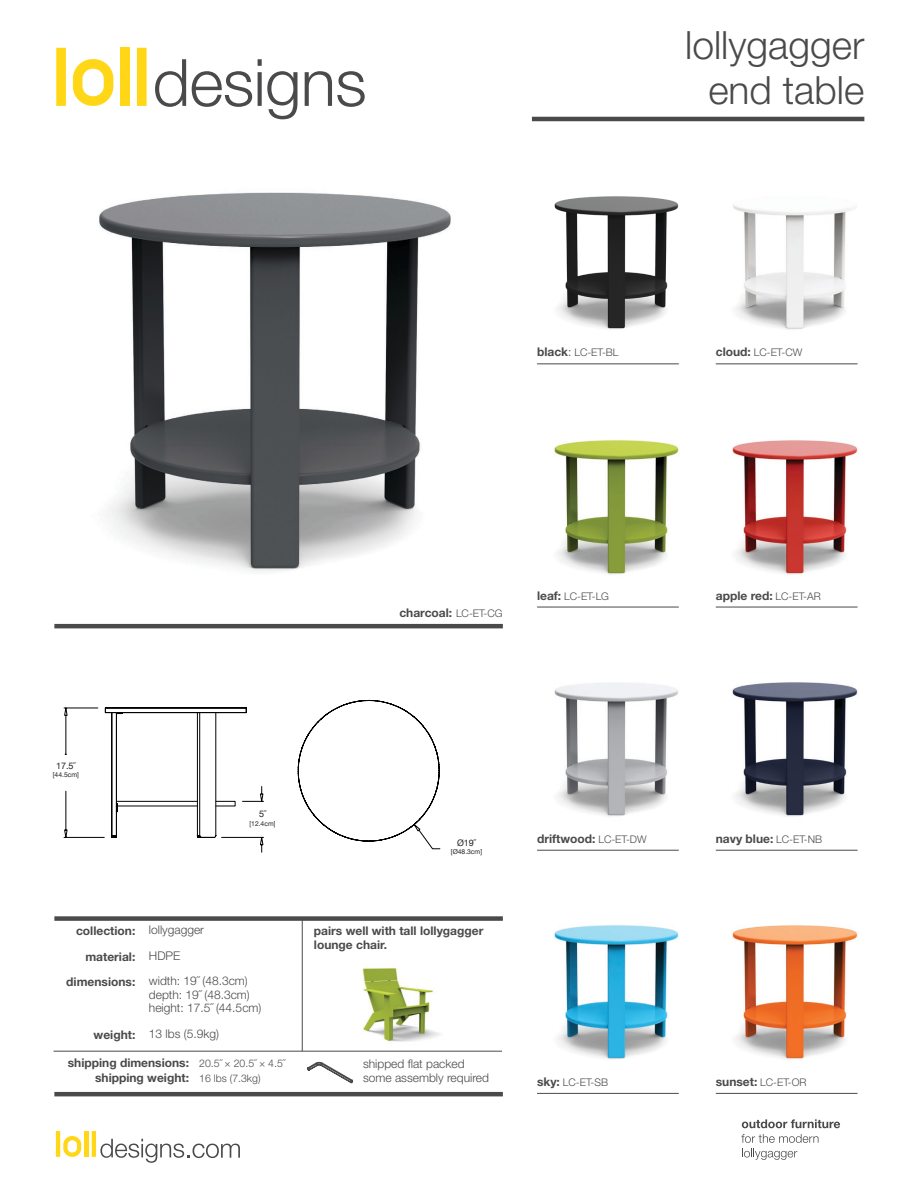
<style>
.page{position:relative;width:918px;height:1188px;background:#fff}
.page>*{position:absolute;margin:0;border:0;box-sizing:border-box;transform-origin:0 0}
.t1{font:300 39px/45px "Helvetica Neue";color:#4a4a4c;text-align:center}
.t2{font:700 12px/25.5px "Helvetica Neue";color:#4a4a4c;text-align:right}
.t3{font:300 12px/26.1px "Helvetica Neue";color:#4a4a4c}
.t4{font:300 10.5px "Helvetica Neue";color:#4a4a4c}
.t5{font:9px "Helvetica Neue";color:#231f20}
.t6{font:6.75px "Helvetica Neue";color:#231f20}
.s1{font-weight:700;font-size:12px}
.s2{font-size:12px}
.s3{font-weight:300;font-size:10.5px}
</style>
<div class="page">
<hr style="left:532px;top:117px;width:332px;height:4px;background:#4a4a4c">
<div style="left:54px;top:916px;width:449px;height:5px;background:#4a4a4c"></div>
<hr style="left:54px;top:1092px;width:449px;height:4px;background:#4a4a4c">
<hr style="left:54px;top:624px;width:449px;height:4px;background:#4a4a4c">
<svg style="left:307px;top:1062px;width:46px;height:21px"></svg>
<hr style="left:54px;top:1051px;width:448px;height:1px;background:#4a4a4c">
<hr style="left:302px;top:919px;width:1px;height:132px;background:#4a4a4c">
<hr style="left:537px;top:364px;width:142px;height:1px;background:#4a4a4c">
<hr style="left:537px;top:607px;width:142px;height:1px;background:#4a4a4c">
<hr style="left:537px;top:850px;width:142px;height:1px;background:#4a4a4c">
<hr style="left:537px;top:1093px;width:142px;height:1px;background:#4a4a4c">
<hr style="left:716px;top:364px;width:142px;height:1px;background:#4a4a4c">
<hr style="left:716px;top:607px;width:142px;height:1px;background:#4a4a4c">
<hr style="left:716px;top:850px;width:142px;height:1px;background:#4a4a4c">
<hr style="left:716px;top:1093px;width:142px;height:1px;background:#4a4a4c">
<div style="left:84px;top:1131px;width:5px;height:26px;background:#ffd716"></div>
<hr style="left:56px;top:1131px;width:4px;height:26px;background:#ffd716">
<hr style="left:92px;top:1131px;width:4px;height:26px;background:#ffd716">
<svg style="left:63px;top:1136px;width:18px;height:21px"></svg>
<svg style="left:100px;top:1139px;width:140px;height:24px"></svg>
<svg style="left:155px;top:59px;width:31px;height:48px"></svg>
<svg style="left:192px;top:71px;width:60px;height:36px"></svg>
<svg style="left:258px;top:59px;width:39px;height:60px"></svg>
<svg style="left:305px;top:71px;width:60px;height:36px"></svg>
<div style="left:120px;top:48px;width:10px;height:58px;background:#ffd716"></div>
<div style="left:56px;top:48px;width:10px;height:58px;background:#ffd716"></div>
<div style="left:137px;top:48px;width:10px;height:58px;background:#ffd716"></div>
<svg style="left:73px;top:59px;width:40px;height:47px"></svg>
<svg style="left:742px;top:1119px;width:98px;height:9px"></svg>
<svg style="left:741px;top:1134px;width:78px;height:9px"></svg>
<svg style="left:742px;top:1149px;width:55px;height:11px"></svg>
<img style="left:554px;top:196px;width:125px;height:134px">
<img style="left:554px;top:440px;width:125px;height:135px">
<img style="left:732px;top:440px;width:126px;height:135px">
<img style="left:554px;top:925px;width:125px;height:135px">
<img style="left:733px;top:205px;width:123px;height:125px">
<img style="left:732px;top:925px;width:126px;height:135px">
<img style="left:732px;top:682px;width:126px;height:135px">
<img style="left:554px;top:682px;width:124px;height:135px">
<img style="left:99px;top:192px;width:352px;height:380px">
<svg style="left:63px;top:707px;width:42px;height:131px"></svg>
<svg style="left:105px;top:700px;width:336px;height:153px"></svg>
<img style="left:362px;top:968px;width:78px;height:74px">
<div style="left:40px;top:755px;width:51px;height:35px;background:#fff"></div>
<div style="left:237px;top:806px;width:51px;height:30px;background:#fff"></div>
<p class="t1" style="left:685px;top:22px;width:181px">lollygagger end table</p>
<p class="t4" style="left:537px;top:346px;width:83px"><span class="s1">black</span><span class="s2">:</span> LC-ET-BL</p>
<p class="t4" style="left:716px;top:346px;width:88px"><span class="s1">cloud:</span> LC-ET-CW</p>
<p class="t2" style="left:399px;top:599px;width:105px">charcoal: <span class="s3">LC-ET-CG</span></p>
<p class="t4" style="left:537px;top:589px;width:74px"><span class="s1">leaf:</span> LC-ET-LG</p>
<p class="t2" style="left:716px;top:582px;width:106px">apple red: <span class="s3">LC-ET-AR</span></p>
<p class="t5" style="left:56px;top:760px;width:21px">17.5˝</p>
<p class="t6" style="left:53px;top:770px;width:28px">[44.5cm]</p>
<p class="t5" style="left:259px;top:808px;width:9px">5˝</p>
<p class="t6" style="left:250px;top:818px;width:28px">[12.4cm]</p>
<p class="t2" style="left:66px;top:918px;width:71px">collection: material: dimensions:</p>
<p class="t3" style="left:149px;top:917px;width:57px">lollygagger<br>HDPE</p>
<p class="t3" style="left:149px;top:967px;width:100px">width: 19˝ (48.3cm)</p>
<p class="t3" style="left:149px;top:981px;width:102px">depth: 19˝ (48.3cm)</p>
<p class="t3" style="left:149px;top:995px;width:114px">height: 17.5˝ (44.5cm)</p>
<p class="t3" style="left:149px;top:1020px;width:72px">13 lbs (5.9kg)</p>
<p class="t2" style="left:94px;top:1022px;width:43px">weight:</p>
<p class="t2" style="left:68px;top:1055px;width:123px;line-height:15px">shipping dimensions: shipping weight:</p>
<p class="t4" style="left:199px;top:1056px;width:87px">20.5˝ × 20.5˝ × 4.5˝</p>
<p class="t4" style="left:199px;top:1072px;width:63px">16 lbs (7.3kg)</p>
<p class="t5" style="left:457px;top:836px;width:20px">Ø19˝</p>
<p class="t6" style="left:451px;top:847px;width:33px">[Ø48.3cm]</p>
<p class="t2" style="left:314px;top:923px;width:171px;line-height:14.4px;text-align:left">pairs well with tall lollygagger lounge chair.</p>
<p class="t3" style="left:363px;top:1056px;width:128px;line-height:14.4px">shipped flat packed some assembly required</p>
<p class="t2" style="left:537px;top:825px;width:111px">driftwood: <span class="s3">LC-ET-DW</span></p>
<p class="t2" style="left:716px;top:825px;width:108px">navy blue: <span class="s3">LC-ET-NB</span></p>
<p class="t4" style="left:537px;top:1076px;width:72px"><span class="s1">sky:</span> LC-ET-SB</p>
<p class="t4" style="left:716px;top:1076px;width:92px"><span class="s1">sunset:</span> LC-ET-OR</p>
</div>
